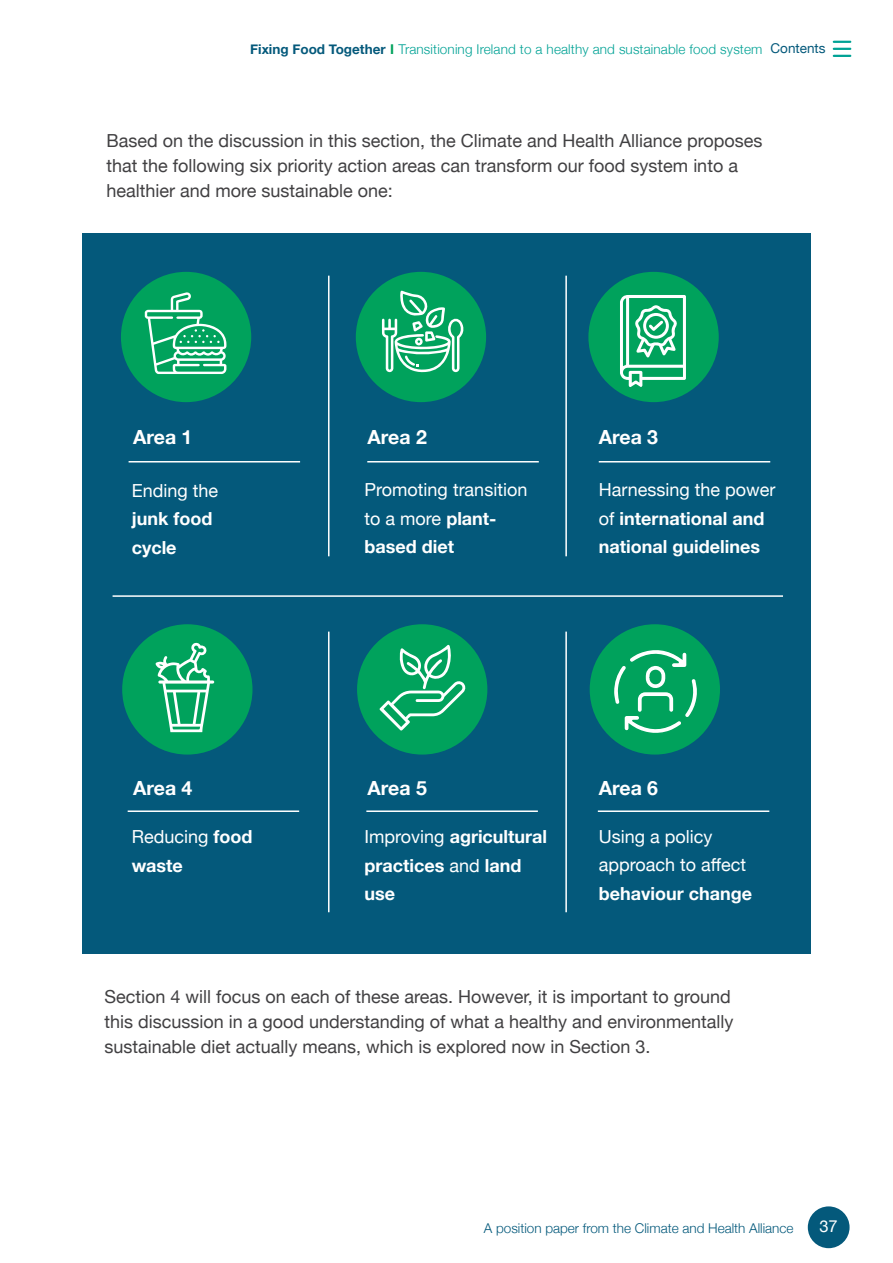
<style>
.page{position:relative;width:893px;height:1263px;background:#fff}
.page>*{position:absolute;margin:0;border:0;box-sizing:border-box;transform-origin:0 0}
.t1{font:700 19.5px "Helvetica Neue";color:#fff}
.t2{font:18px/24.8px "Helvetica Neue";color:#414042}
.t3{font:700 18px/28.5px "Helvetica Neue";color:#fff}
.t4{font:18px/28.5px "Helvetica Neue";color:#fff}
.t5{font:16.5px "Helvetica Neue";color:#fff}
.t6{font:300 13.5px "Helvetica Neue";letter-spacing:.01em;color:#00a295}
.t7{font:300 13.5px "Helvetica Neue";color:#04597b}
.s1{font-weight:700;color:#04597b}
.s2{font-weight:700;color:#00a25c}
.s3{font-weight:400;color:#04597b}
.s4{font-weight:400}
.s5{font-weight:700}
</style>
<div class="page">
<div style="left:83px;top:233px;width:728px;height:721px;background:#04597b"></div>
<div style="left:121px;top:272px;width:130px;height:130px;background:#00a25c;border-radius:50%"></div>
<div style="left:122px;top:624px;width:130px;height:130px;background:#00a25c;border-radius:50%"></div>
<div style="left:356px;top:272px;width:130px;height:130px;background:#00a25c;border-radius:50%"></div>
<div style="left:357px;top:624px;width:130px;height:130px;background:#00a25c;border-radius:50%"></div>
<div style="left:588px;top:272px;width:131px;height:130px;background:#00a25c;border-radius:50%"></div>
<div style="left:590px;top:624px;width:130px;height:130px;background:#00a25c;border-radius:50%"></div>
<svg style="left:380px;top:645px;width:86px;height:86px"></svg>
<svg style="left:145px;top:292px;width:81px;height:82px"></svg>
<svg style="left:382px;top:291px;width:81px;height:81px"></svg>
<hr style="left:129px;top:461px;width:171px;height:1px;background:#fff">
<hr style="left:367px;top:461px;width:172px;height:1px;background:#fff">
<hr style="left:599px;top:461px;width:171px;height:1px;background:#fff">
<hr style="left:128px;top:810px;width:171px;height:2px;background:#fff">
<hr style="left:366px;top:810px;width:172px;height:2px;background:#fff">
<hr style="left:598px;top:810px;width:171px;height:2px;background:#fff">
<svg style="left:620px;top:295px;width:66px;height:92px"></svg>
<svg style="left:612px;top:650px;width:87px;height:161px"></svg>
<hr style="left:113px;top:595px;width:670px;height:2px;background:#fff">
<hr style="left:328px;top:276px;width:1px;height:280px;background:#fff">
<hr style="left:565px;top:276px;width:2px;height:280px;background:#fff">
<hr style="left:328px;top:632px;width:1px;height:280px;background:#fff">
<hr style="left:565px;top:632px;width:2px;height:280px;background:#fff">
<svg style="left:155px;top:642px;width:59px;height:90px"></svg>
<div style="left:808px;top:1206px;width:41px;height:42px;background:#04597b;border-radius:50%"></div>
<svg style="left:834px;top:41px;width:16px;height:16px"></svg>
<p class="t6" style="left:250px;top:38px;width:577px"><span class="s1">Fixing Food Together</span> <span class="s2">I</span> Transitioning Ireland to a healthy and sustainable food system <span class="s3">Contents</span></p>
<p class="t2" style="left:107px;top:130px;width:657px">Based on the discussion in this section, the Climate and Health Alliance proposes that the following six priority action areas can transform our food system into a healthier and more sustainable one:</p>
<p class="t1" style="left:133px;top:422px;width:61px">Area 1</p>
<p class="t4" style="left:132px;top:477px;width:88px">Ending the</p>
<p class="t3" style="left:132px;top:505px;width:82px">junk food cycle</p>
<p class="t1" style="left:133px;top:772px;width:61px">Area 4</p>
<p class="t3" style="left:132px;top:823px;width:122px"><span class="s4">Reducing</span> food waste</p>
<p class="t1" style="left:368px;top:422px;width:61px">Area 2</p>
<p class="t4" style="left:365px;top:477px;width:164px">Promoting transition to a more <span class="s5">plant&shy;based diet</span></p>
<p class="t1" style="left:599px;top:422px;width:61px">Area 3</p>
<p class="t3" style="left:599px;top:476px;width:178px"><span class="s4">Harnessing the power of</span> international and national guidelines</p>
<p class="t1" style="left:368px;top:772px;width:61px">Area 5</p>
<p class="t3" style="left:365px;top:823px;width:184px"><span class="s4">Improving</span> agricultural practices <span class="s4">and</span> land use</p>
<p class="t1" style="left:599px;top:772px;width:61px">Area 6</p>
<p class="t4" style="left:599px;top:823px;width:149px">Using a policy approach to affect</p>
<p class="t3" style="left:599px;top:879px;width:155px">behaviour change</p>
<p class="t2" style="left:104px;top:985px;width:631px">Section 4 will focus on each of these areas. However, it is important to ground this discussion in a good understanding of what a healthy and environmentally sustainable diet actually means, which is explored now in Section 3.</p>
<p class="t7" style="left:484px;top:1217px;width:311px">A position paper from the Climate and Health Alliance</p>
<p class="t5" style="left:819px;top:1214px;width:20px">37</p>
</div>
